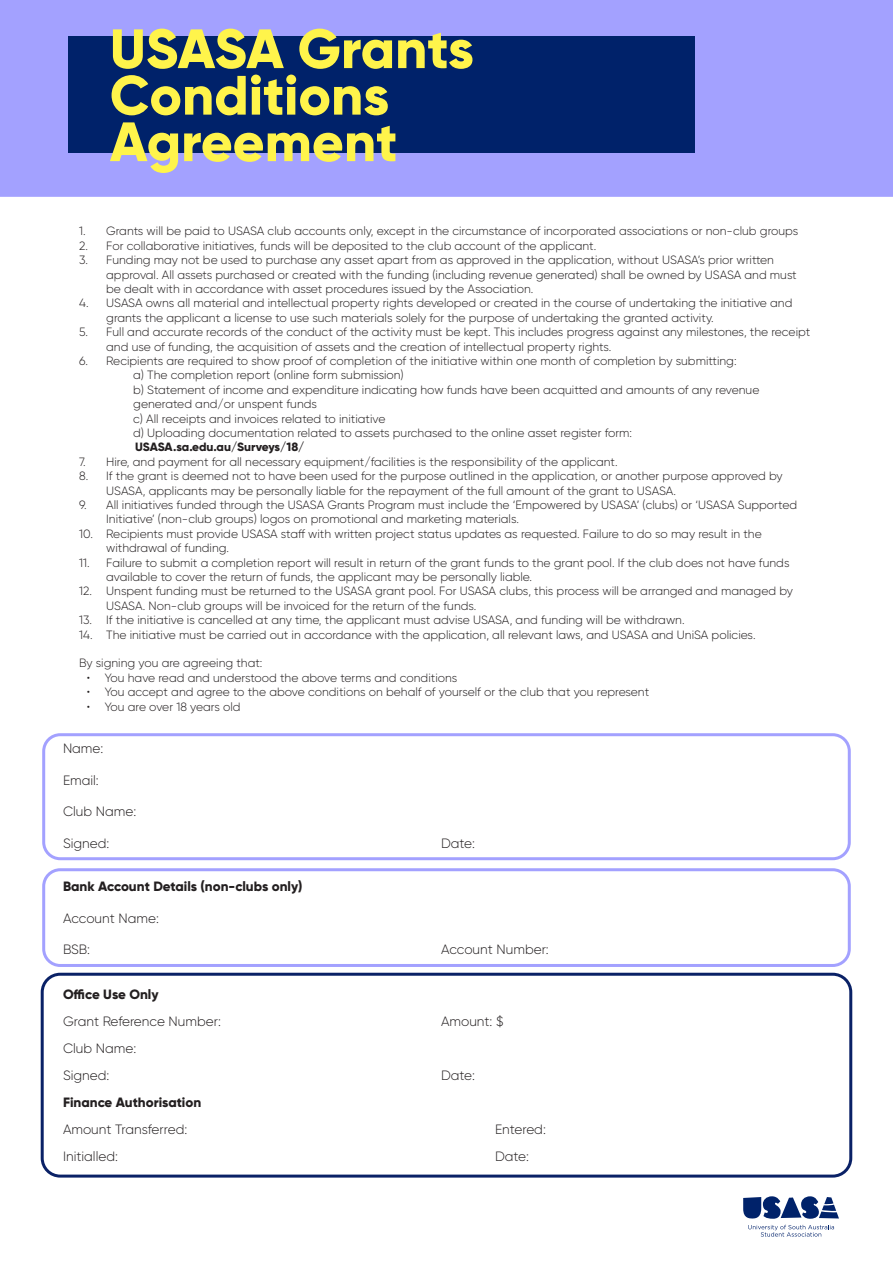
<style>
.page{position:relative;width:893px;height:1263px;background:#fff}
.page>*{position:absolute;margin:0;border:0;box-sizing:border-box;transform-origin:0 0}
.t1{font:800 55.35px/46.5px "Gilroy";color:#fff44b}
.t2{font:300 13.5px "Gilroy";color:#231f20}
.t3{font:800 13.5px "Gilroy";color:#231f20}
.t4{font:300 12px/14.4px "Gilroy";color:#231f20}
.s1{font-weight:800}
</style>
<div class="page">
<div style="left:0;top:0;width:893px;height:197px;background:#a3a1ff"></div>
<div style="left:42px;top:733px;width:809px;height:127px;border:3px solid #a3a1ff;border-radius:16px"></div>
<div style="left:42px;top:868px;width:809px;height:99px;border:3px solid #a3a1ff;border-radius:16px"></div>
<div style="left:41px;top:973px;width:811px;height:204px;border:3px solid #0a2166;border-radius:18px"></div>
<svg style="left:748px;top:1225px;width:86px;height:12px"></svg>
<svg style="left:743px;top:1196px;width:96px;height:23px"></svg>
<div style="left:68px;top:36px;width:627px;height:117px;background:#00226a"></div>
<p class="t1" style="left:110px;top:25px;width:365px">USASA Grants<br>Conditions</p>
<p class="t1" style="left:110px;top:118px;width:289px">Agreement</p>
<p class="t4" style="left:79px;top:224px;width:721px">1. Grants will be paid to USASA club accounts only, except in the circumstance of incorporated associations or non-club groups</p>
<p class="t4" style="left:79px;top:238px;width:519px">2. For collaborative initiatives, funds will be deposited to the club account of the applicant.</p>
<p class="t4" style="left:106px;top:253px;width:692px;text-indent:-27px">3. Funding may not be used to purchase any asset apart from as approved in the application, without USASA’s prior written approval. All assets purchased or created with the funding (including revenue generated) shall be owned by USASA and must be dealt with in accordance with asset procedures issued by the Association.</p>
<p class="t4" style="left:106px;top:296px;width:688px;text-indent:-27px">4. USASA owns all material and intellectual property rights developed or created in the course of undertaking the initiative and grants the applicant a license to use such materials solely for the purpose of undertaking the granted activity.</p>
<p class="t4" style="left:106px;top:325px;width:705px;text-indent:-27px">5. Full and accurate records of the conduct of the activity must be kept. This includes progress against any milestones, the receipt and use of funding, the acquisition of assets and the creation of intellectual property rights.</p>
<p class="t4" style="left:133px;top:353px;width:628px;text-indent:-54px">6. Recipients are required to show proof of completion of the initiative within one month of completion by submitting:<br>a) The completion report (online form submission)<br>b) Statement of income and expenditure indicating how funds have been acquitted and amounts of any revenue generated and/or unspent funds<br>c) All receipts and invoices related to initiative<br>d) Uploading documentation related to assets purchased to the online asset register form:<br><span class="s1">USASA.sa.edu.au/Surveys/18/</span></p>
<p class="t4" style="left:79px;top:454px;width:540px">7. Hire, and payment for all necessary equipment/facilities is the responsibility of the applicant.</p>
<p class="t4" style="left:106px;top:469px;width:678px;text-indent:-27px">8. If the grant is deemed not to have been used for the purpose outlined in the application, or another purpose approved by<br>USASA, applicants may be personally liable for the repayment of the full amount of the grant to USASA.</p>
<p class="t4" style="left:106px;top:497px;width:692px;text-indent:-27px">9. All initiatives funded through the USASA Grants Program must include the ‘Empowered by USASA’ (clubs) or ‘USASA Supported<br>Initiative’ (non-club groups) logos on promotional and marketing materials.</p>
<p class="t4" style="left:106px;top:526px;width:657px;text-indent:-27px">10. Recipients must provide USASA staff with written project status updates as requested. Failure to do so may result in the withdrawal of funding.</p>
<p class="t4" style="left:106px;top:555px;width:685px;text-indent:-27px">11. Failure to submit a completion report will result in return of the grant funds to the grant pool. If the club does not have funds available to cover the return of funds, the applicant may be personally liable.</p>
<p class="t4" style="left:106px;top:584px;width:688px;text-indent:-27px">12. Unspent funding must be returned to the USASA grant pool. For USASA clubs, this process will be arranged and managed by<br>USASA. Non-club groups will be invoiced for the return of the funds.</p>
<p class="t4" style="left:79px;top:613px;width:607px">13. If the initiative is cancelled at any time, the applicant must advise USASA, and funding will be withdrawn.</p>
<p class="t4" style="left:79px;top:627px;width:678px">14. The initiative must be carried out in accordance with the application, all relevant laws, and USASA and UniSA policies.</p>
<p class="t4" style="left:79px;top:656px;width:185px">By signing you are agreeing that:</p>
<p class="t4" style="left:87px;top:670px;width:372px">• You have read and understood the above terms and conditions</p>
<p class="t4" style="left:87px;top:685px;width:564px">• You accept and agree to the above conditions on behalf of yourself or the club that you represent</p>
<p class="t4" style="left:87px;top:699px;width:155px">• You are over 18 years old</p>
<p class="t2" style="left:63px;top:740px;width:42px">Name:</p>
<p class="t2" style="left:63px;top:772px;width:37px">Email:</p>
<p class="t2" style="left:63px;top:803px;width:75px">Club Name:</p>
<p class="t2" style="left:63px;top:835px;width:48px">Signed:</p>
<p class="t2" style="left:441px;top:835px;width:36px">Date:</p>
<p class="t3" style="left:63px;top:878px;width:241px">Bank Account Details (non-clubs only)</p>
<p class="t2" style="left:63px;top:910px;width:97px">Account Name:</p>
<p class="t2" style="left:63px;top:941px;width:28px">BSB:</p>
<p class="t2" style="left:441px;top:941px;width:109px">Account Number:</p>
<p class="t3" style="left:63px;top:985px;width:97px">Office Use Only</p>
<p class="t2" style="left:63px;top:1012px;width:159px">Grant Reference Number:</p>
<p class="t2" style="left:441px;top:1012px;width:64px">Amount: $</p>
<p class="t2" style="left:63px;top:1039px;width:75px">Club Name:</p>
<p class="t2" style="left:63px;top:1066px;width:48px">Signed:</p>
<p class="t2" style="left:441px;top:1066px;width:36px">Date:</p>
<p class="t3" style="left:63px;top:1093px;width:140px">Finance Authorisation</p>
<p class="t2" style="left:63px;top:1120px;width:126px">Amount Transferred:</p>
<p class="t2" style="left:495px;top:1120px;width:52px">Entered:</p>
<p class="t2" style="left:63px;top:1147px;width:57px">Initialled:</p>
<p class="t2" style="left:495px;top:1147px;width:36px">Date:</p>
</div>
